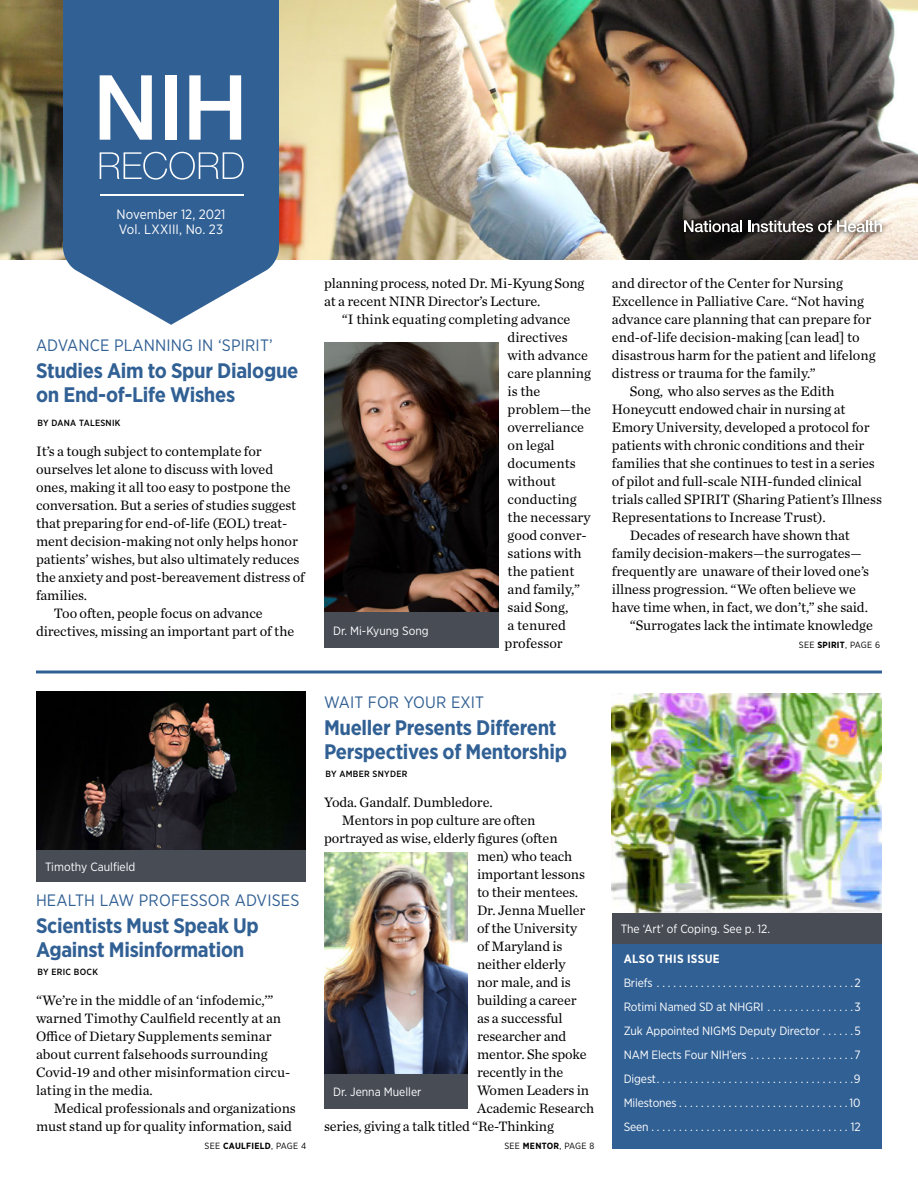
<style>
.page{position:relative;width:918px;height:1188px;background:#fff}
.page>*{position:absolute;margin:0;border:0;box-sizing:border-box;transform-origin:0 0}
.Head_1_Feature_Story{font:700 21px/24px "Gotham Narrow";letter-spacing:-.015em;color:#316094}
.Kicker_1_positive{font:16.5px "Gotham Narrow";letter-spacing:.01em;color:#316094}
.Body_1{font:14.25px/18px "Chronicle Text G1";letter-spacing:-.005em;color:#000}
.Body_1_paragraph_1{font:14.25px/18px "Chronicle Text G1";letter-spacing:-.005em;color:#000}
.Body_2__Briefs_and_S{font:13.5px "Gotham Narrow";letter-spacing:.005em;color:#fff}
.Photo_caption_revers{font:12px "Gotham Narrow";letter-spacing:-.01em;color:#fff}
.t1{font:700 12px "Gotham Narrow";letter-spacing:.03em;color:#fff}
.Page_jump{font:9px "Gotham Narrow";letter-spacing:.03em;color:#000}
.Byline{font:500 9px "Gotham Narrow";letter-spacing:.03em;color:#000}
.s1{font-weight:700}
</style>
<div class="page">
<img style="left:0;top:0;width:918px;height:259px">
<svg style="left:36px;top:670px;width:846px;height:4px;background:#6487ae"></svg>
<svg style="left:63px;top:0;width:216px;height:325px;background:#4972a0"></svg>
<svg style="left:100px;top:75px;width:52px;height:65px"></svg>
<div style="left:165px;top:75px;width:11px;height:65px;background:#fff"></div>
<svg style="left:189px;top:75px;width:52px;height:65px"></svg>
<svg style="left:100px;top:152px;width:144px;height:28px;background:#557ba6"></svg>
<hr style="left:100px;top:194px;width:144px;height:2px;background:#fff">
<img style="left:612px;top:693px;width:270px;height:221px">
<div style="left:612px;top:940px;width:270px;height:209px;background:#316094"></div>
<div style="left:612px;top:914px;width:270px;height:30px;background:#474c55"></div>
<div style="left:678px;top:216px;width:208px;height:23px;background:#000;opacity:.75"></div>
<svg style="left:684px;top:220px;width:58px;height:12px"></svg>
<svg style="left:748px;top:220px;width:134px;height:12px"></svg>
<img style="left:36px;top:691px;width:270px;height:159px">
<img style="left:324px;top:852px;width:144px;height:222px">
<div style="left:36px;top:850px;width:270px;height:32px;background:#474c55"></div>
<div style="left:324px;top:1074px;width:144px;height:34px;background:#474c55"></div>
<img style="left:324px;top:342px;width:175px;height:270px">
<div style="left:324px;top:612px;width:175px;height:36px;background:#474c55"></div>
<p class="Body_2__Briefs_and_S" style="left:116px;top:206px;width:111px">November 12, 2021</p>
<p class="Body_2__Briefs_and_S" style="left:119px;top:221px;width:106px">Vol. LXXIII, No. 23</p>
<p class="Kicker_1_positive" style="left:36px;top:335px;width:238px">ADVANCE PLANNING IN ‘SPIRIT’</p>
<p class="Head_1_Feature_Story" style="left:36px;top:358px;width:264px">Studies Aim to Spur Dialogue on End-of-Life Wishes</p>
<p class="Byline" style="left:38px;top:417px;width:84px">BY DANA TALESNIK</p>
<p class="Body_1_paragraph_1" style="left:36px;top:441px;width:270px">It’s a tough subject to contemplate for ourselves let alone to discuss with loved ones, making it all too easy to postpone the conversation. But a series of studies suggest that preparing for end-of-life (EOL) treat&shy;ment decision-making not only helps honor patients’ wishes, but also ultimately reduces the anxiety and post-bereavement distress of families.</p>
<p class="Body_1" style="left:36px;top:603px;width:260px;text-indent:18px">Too often, people focus on advance directives, missing an important part of the</p>
<p class="Photo_caption_revers" style="left:45px;top:860px;width:92px">Timothy Caulfield</p>
<p class="Kicker_1_positive" style="left:36px;top:890px;width:265px">HEALTH LAW PROFESSOR ADVISES</p>
<p class="Head_1_Feature_Story" style="left:36px;top:913px;width:224px">Scientists Must Speak Up<br>Against Misinformation</p>
<p class="Byline" style="left:38px;top:966px;width:62px">BY ERIC BOCK</p>
<p class="Body_1_paragraph_1" style="left:36px;top:990px;width:256px">“We’re in the middle of an ‘infodemic,’” warned Timothy Caulfield recently at an Office of Dietary Supplements seminar about current falsehoods surrounding Covid-19 and other misinformation circu&shy;lating in the media.</p>
<p class="Body_1" style="left:36px;top:1098px;width:261px;text-align:right">Medical professionals and organizations must stand up for quality information, said</p>
<p class="Body_1" style="left:324px;top:273px;width:262px">planning process, noted Dr. Mi-Kyung Song at a recent NINR Director’s Lecture.</p>
<p class="Body_1" style="left:505px;top:309px;width:88px;text-indent:-163px">“I think equating completing advance directives with advance care planning is the problem—the overreliance on legal documents without conducting the necessary good conver&shy;sations with the patient and family,” said Song,<br>a tenured professor</p>
<p class="Photo_caption_revers" style="left:333px;top:623px;width:97px">Dr. Mi-Kyung Song</p>
<p class="Kicker_1_positive" style="left:324px;top:692px;width:162px">WAIT FOR YOUR EXIT</p>
<p class="Head_1_Feature_Story" style="left:324px;top:715px;width:244px">Mueller Presents Different<br>Perspectives of Mentorship</p>
<p class="Byline" style="left:326px;top:768px;width:83px">BY AMBER SNYDER</p>
<p class="Body_1_paragraph_1" style="left:324px;top:792px;width:170px">Yoda. Gandalf. Dumbledore.</p>
<p class="Body_1" style="left:342px;top:810px;width:195px">Mentors in pop culture are often</p>
<p class="Body_1" style="left:324px;top:828px;width:235px">portrayed as wise, elderly figures (often</p>
<p class="Body_1" style="left:477px;top:846px;width:97px">men) who teach</p>
<p class="Body_1" style="left:477px;top:864px;width:110px">important lessons</p>
<p class="Body_1" style="left:477px;top:882px;width:103px">to their mentees.</p>
<p class="Body_1" style="left:477px;top:900px;width:110px">Dr. Jenna Mueller</p>
<p class="Body_1" style="left:477px;top:918px;width:102px">of the University</p>
<p class="Body_1" style="left:477px;top:936px;width:87px">of Maryland is</p>
<p class="Body_1" style="left:477px;top:954px;width:90px">neither elderly</p>
<p class="Body_1" style="left:477px;top:972px;width:95px">nor male, and is</p>
<p class="Body_1" style="left:477px;top:990px;width:101px">building a career</p>
<p class="Body_1" style="left:477px;top:1008px;width:87px">as a successful</p>
<p class="Body_1" style="left:477px;top:1026px;width:91px">researcher and</p>
<p class="Body_1" style="left:477px;top:1044px;width:111px">mentor. She spoke</p>
<p class="Body_1" style="left:477px;top:1062px;width:88px">recently in the</p>
<p class="Body_1" style="left:477px;top:1080px;width:114px">Women Leaders in</p>
<p class="Body_1" style="left:477px;top:1098px;width:119px">Academic Research</p>
<p class="Body_1" style="left:324px;top:1116px;width:231px">series, giving a talk titled “Re-Thinking</p>
<p class="Photo_caption_revers" style="left:333px;top:1084px;width:90px">Dr. Jenna Mueller</p>
<p class="Page_jump" style="left:205px;top:1140px;width:103px">SEE <span class="s1">CAULFIELD</span>, PAGE 4</p>
<p class="Page_jump" style="left:504px;top:1140px;width:91px">SEE <span class="s1">MENTOR</span>, PAGE 8</p>
<p class="Body_1" style="left:612px;top:273px;width:265px">and director of the Center for Nursing Excellence in Palliative Care. “Not having advance care planning that can prepare for end-of-life decision-making [can lead] to disastrous harm for the patient and lifelong distress or trauma for the family.”</p>
<p class="Body_1" style="left:612px;top:381px;width:271px;text-indent:18px">Song, who also serves as the Edith Honeycutt endowed chair in nursing at Emory University, developed a protocol for patients with chronic conditions and their families that she continues to test in a series of pilot and full-scale NIH-funded clinical trials called SPIRIT (Sharing Patient’s Illness Representations to Increase Trust).</p>
<p class="Body_1" style="left:612px;top:525px;width:259px;text-indent:18px">Decades of research have shown that family decision-makers—the surrogates— frequently are unaware of their loved one’s illness progression. “We often believe we have time when, in fact, we don’t,” she said.</p>
<p class="Body_1" style="left:630px;top:615px;width:244px">“Surrogates lack the intimate knowledge</p>
<p class="Page_jump" style="left:799px;top:639px;width:83px">SEE <span class="s1">SPIRIT</span>, PAGE 6</p>
<p class="Photo_caption_revers" style="left:621px;top:922px;width:149px">The ‘Art’ of Coping. See p. 12.</p>
<p class="t1" style="left:624px;top:951px;width:98px">ALSO THIS ISSUE</p>
<p class="Photo_caption_revers" style="left:624px;top:975px;width:239px">Briefs . . . . . . . . . . . . . . . . . . . . . . . . . . . . . . . . . . . 2</p>
<p class="Photo_caption_revers" style="left:624px;top:999px;width:238px">Rotimi Named SD at NHGRI . . . . . . . . . . . . . . . 3</p>
<p class="Photo_caption_revers" style="left:624px;top:1023px;width:238px">Zuk Appointed NIGMS Deputy Director . . . . . . 5</p>
<p class="Photo_caption_revers" style="left:624px;top:1047px;width:238px">NAM Elects Four NIH’ers . . . . . . . . . . . . . . . . . . 7</p>
<p class="Photo_caption_revers" style="left:624px;top:1071px;width:238px">Digest . . . . . . . . . . . . . . . . . . . . . . . . . . . . . . . . . . . 9</p>
<p class="Photo_caption_revers" style="left:624px;top:1095px;width:239px">Milestones . . . . . . . . . . . . . . . . . . . . . . . . . . . . . . 10</p>
<p class="Photo_caption_revers" style="left:624px;top:1119px;width:238px">Seen . . . . . . . . . . . . . . . . . . . . . . . . . . . . . . . . . . . . 12</p>
</div>
